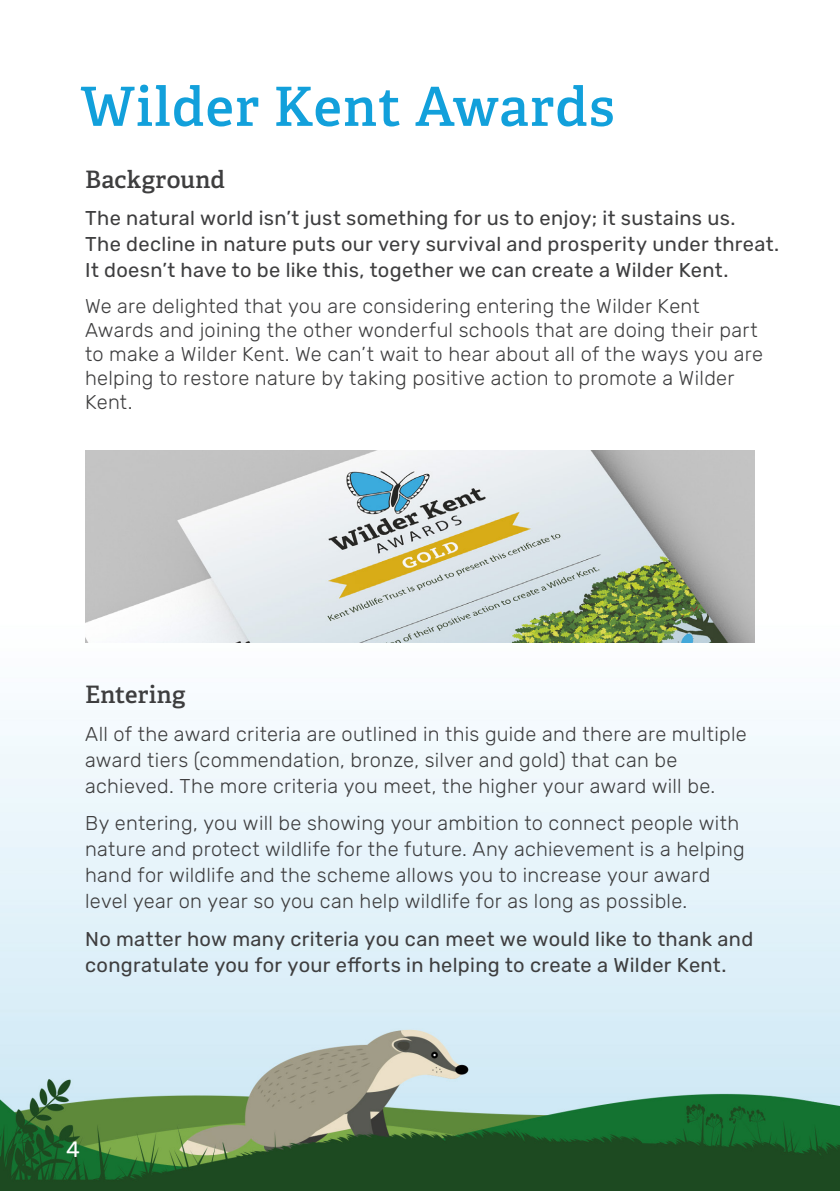
<style>
.page{position:relative;width:840px;height:1191px;background:#fff}
.page>*{position:absolute;margin:0;border:0;box-sizing:border-box;transform-origin:0 0}
.SlabText1{font:600 54px "Adelle";letter-spacing:.025em;color:#12a0db}
.t1{font:600 24px "Adelle";letter-spacing:.01em;color:#3e3e3f}
.t2{font:22.2px "Rubik";color:#fff}
.t3{font:300 20px/26px "Rubik";letter-spacing:.015em;color:#3e3e3f}
.t4{font:20px/26px "Rubik";letter-spacing:.015em;color:#3e3e3f}
</style>
<div class="page">
<img style="left:0;top:609px;width:839px;height:582px">
<img style="left:85px;top:451px;width:669px;height:191px">
<p class="SlabText1" style="left:80px;top:73px;width:535px">Wilder Kent Awards</p>
<p class="t1" style="left:85px;top:164px;width:141px">Background</p>
<p class="t4" style="left:85px;top:206px;width:695px">The natural world isn’t just something for us to enjoy; it sustains us.<br>The decline in nature puts our very survival and prosperity under threat.<br>It doesn’t have to be like this, together we can create a Wilder Kent.</p>
<p class="t3" style="left:85px;top:295px;width:679px;line-height:24px">We are delighted that you are considering entering the Wilder Kent Awards and joining the other wonderful schools that are doing their part to make a Wilder Kent. We can’t wait to hear about all of the ways you are helping to restore nature by taking positive action to promote a Wilder Kent.</p>
<p class="t1" style="left:85px;top:680px;width:102px">Entering</p>
<p class="t3" style="left:85px;top:721px;width:662px">All of the award criteria are outlined in this guide and there are multiple award tiers (commendation, bronze, silver and gold) that can be achieved. The more criteria you meet, the higher your award will be.</p>
<p class="t3" style="left:85px;top:811px;width:660px">By entering, you will be showing your ambition to connect people with nature and protect wildlife for the future. Any achievement is a helping hand for wildlife and the scheme allows you to increase your award level year on year so you can help wildlife for as long as possible.</p>
<p class="t4" style="left:85px;top:926px;width:669px">No matter how many criteria you can meet we would like to thank and congratulate you for your efforts in helping to create a Wilder Kent.</p>
<p class="t2" style="left:66px;top:1133px;width:15px">4</p>
</div>
